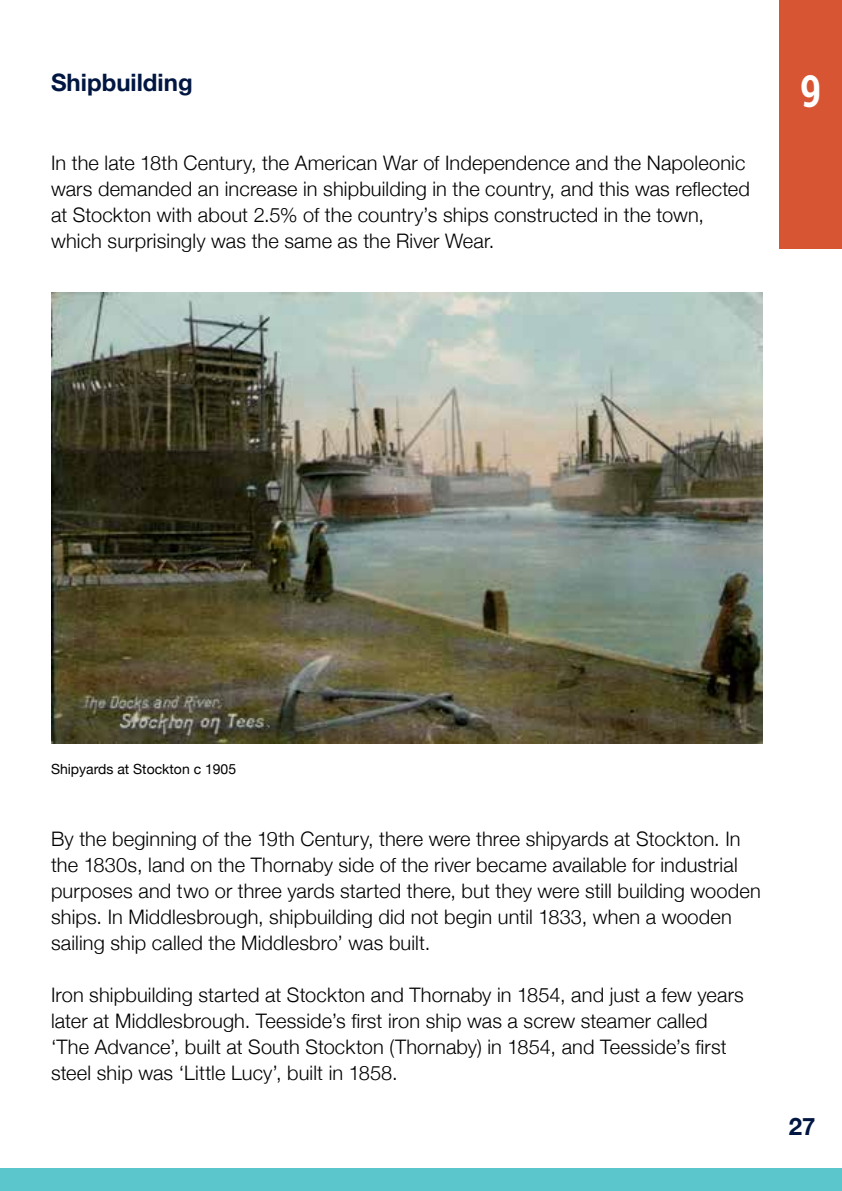
<style>
.page{position:relative;width:842px;height:1191px;background:#fff}
.page>*{position:absolute;margin:0;border:0;box-sizing:border-box;transform-origin:0 0}
.t1{font:700 44px "Roboto Slab";color:#fff;scale:.83 1}
.t2{font:700 24px "Helvetica Neue";color:#001641}
.t3{font:300 20px/26px "Helvetica Neue";letter-spacing:.005em;color:#000}
.t4{font:14px "Helvetica Neue";color:#000}
</style>
<div class="page">
<div style="left:780px;top:0;width:62px;height:248px;background:#d75532"></div>
<div style="left:0;top:1168px;width:842px;height:23px;background:#5bc6cc"></div>
<img style="left:51px;top:292px;width:712px;height:451px">
<p class="t2" style="left:51px;top:64px;width:143px">Shipbuilding</p>
<p class="t3" style="left:51px;top:148px;width:700px">In the late 18th Century, the American War of Independence and the Napoleonic wars demanded an increase in shipbuilding in the country, and this was reflected at Stockton with about 2.5% of the country’s ships constructed in the town, which surprisingly was the same as the River Wear.</p>
<h1 class="t1" style="left:800px;top:61px;width:26px">9</h1>
<p class="t4" style="left:51px;top:759px;width:187px">Shipyards at Stockton c 1905</p>
<p class="t3" style="left:51px;top:824px;width:711px">By the beginning of the 19th Century, there were three shipyards at Stockton. In the 1830s, land on the Thornaby side of the river became available for industrial purposes and two or three yards started there, but they were still building wooden ships. In Middlesbrough, shipbuilding did not begin until 1833, when a wooden sailing ship called the Middlesbro’ was built.</p>
<p class="t3" style="left:51px;top:980px;width:694px">Iron shipbuilding started at Stockton and Thornaby in 1854, and just a few years later at Middlesbrough. Teesside’s first iron ship was a screw steamer called ‘The Advance’, built at South Stockton (Thornaby) in 1854, and Teesside’s first steel ship was ‘Little Lucy’, built in 1858.</p>
<p class="t2" style="left:789px;top:1107px;width:28px">27</p>
</div>
